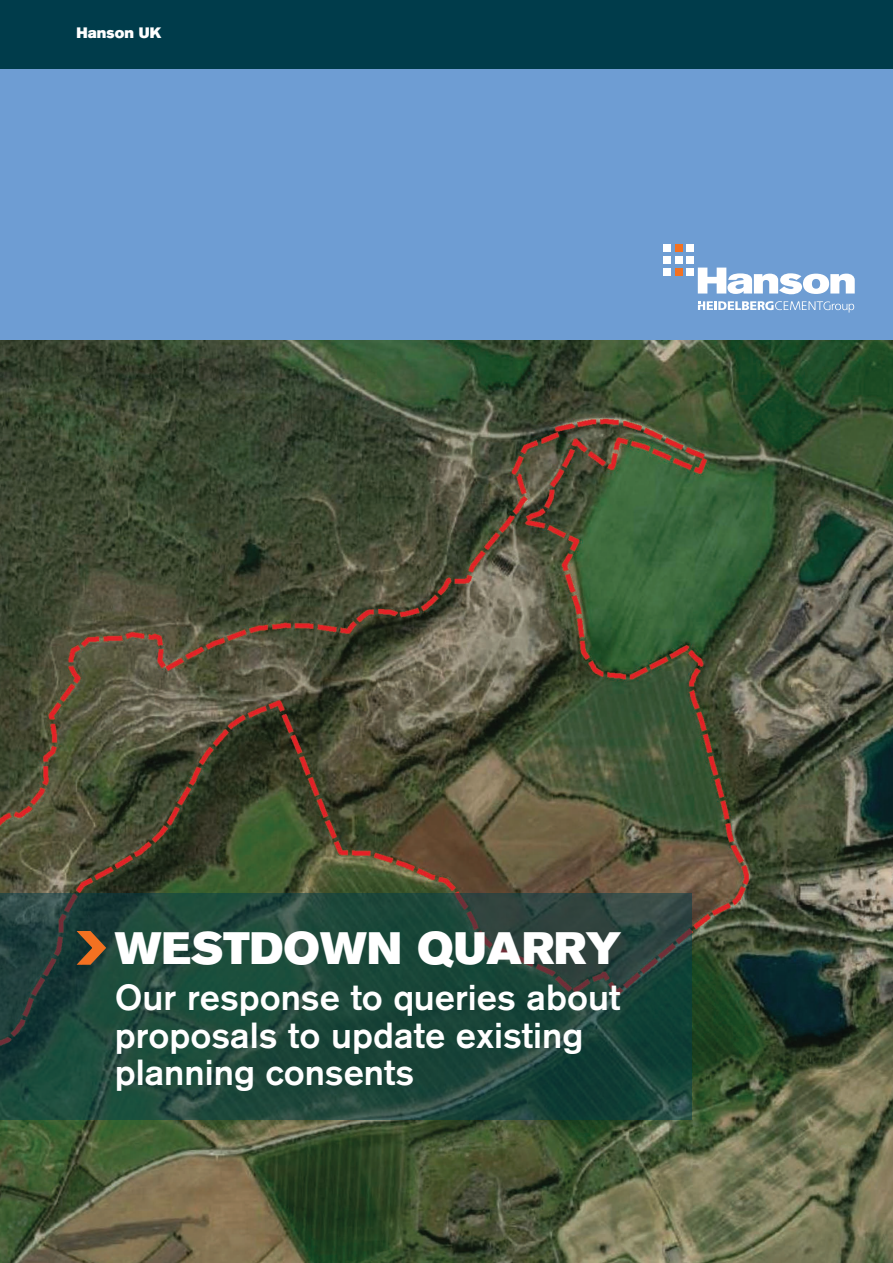
<style>
.page{position:relative;width:893px;height:1263px;background:#fff}
.page>*{position:absolute;margin:0;border:0;box-sizing:border-box;transform-origin:0 0}
.t1{font:45px "Akzidenz Grotesk BE Super";color:#fff}
.t2{font:500 36px/37.5px "Akzidenz Grotesk BE";color:#fff}
.t3{font:15px "Akzidenz Grotesk BE Super";color:#fff}
</style>
<div class="page">
<img style="left:0;top:340px;width:893px;height:923px">
<div style="left:0;top:44px;width:893px;height:296px;background:#6e9dd3"></div>
<svg style="left:0;top:893px;width:692px;height:226px;background:#1f463b"></svg>
<svg style="left:73px;top:928px;width:35px;height:38px"></svg>
<div style="left:675px;top:244px;width:8px;height:8px;background:#f37121"></div>
<div style="left:675px;top:268px;width:8px;height:7px;background:#f37121"></div>
<svg style="left:698px;top:268px;width:157px;height:26px"></svg>
<div style="left:686px;top:244px;width:8px;height:8px;background:#fff"></div>
<div style="left:686px;top:256px;width:8px;height:8px;background:#fff"></div>
<div style="left:686px;top:268px;width:8px;height:7px;background:#fff"></div>
<div style="left:675px;top:256px;width:8px;height:8px;background:#fff"></div>
<div style="left:663px;top:244px;width:8px;height:8px;background:#fff"></div>
<div style="left:663px;top:256px;width:8px;height:8px;background:#fff"></div>
<div style="left:663px;top:268px;width:8px;height:7px;background:#fff"></div>
<svg style="left:698px;top:301px;width:156px;height:12px"></svg>
<div style="left:0;top:0;width:893px;height:68px;background:#003c4b"></div>
<p class="t3" style="left:77px;top:24px;width:86px">Hanson UK</p>
<p class="t1" style="left:115px;top:922px;width:508px">WESTDOWN QUARRY</p>
<p class="t2" style="left:115px;top:978px;width:507px">Our response to queries about proposals to update existing planning consents</p>
</div>
